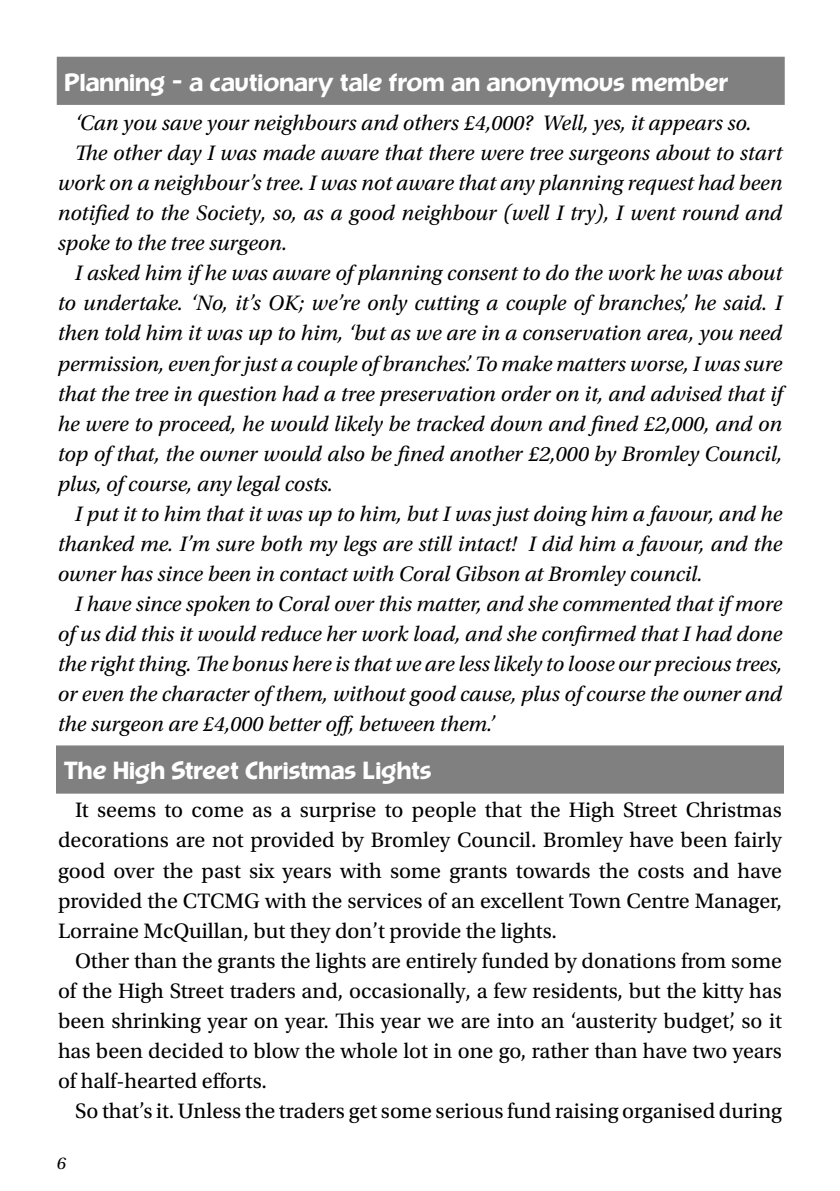
<style>
.page{position:relative;width:840px;height:1191px;background:#fff}
.page>*{position:absolute;margin:0;border:0;box-sizing:border-box;transform-origin:0 0}
.t1{font:500 26px "Burghley";color:#fff}
.t2{font:italic 22px "Utopia Std";color:#000}
.t3{font:22px/30px "Utopia Std";color:#000;text-align:justify}
.t4{font:italic 18px "Utopia Std";color:#000}
</style>
<div class="page">
<div style="left:57px;top:746px;width:725px;height:46px;background:#808080"></div>
<div style="left:58px;top:58px;width:725px;height:46px;background:#808080"></div>
<p class="t1" style="left:64px;top:68px;width:665px">Planning – a cautionary tale from an anonymous member</p>
<p class="t2" style="left:75px;top:111px;width:678px">‘Can you save your neighbours and others £4,000? Well, yes, it appears so.</p>
<p class="t2" style="left:75px;top:141px;width:708px">The other day I was made aware that there were tree surgeons about to start</p>
<p class="t2" style="left:58px;top:171px;width:725px">work on a neighbour’s tree. I was not aware that any planning request had been</p>
<p class="t2" style="left:58px;top:201px;width:725px">notified to the Society, so, as a good neighbour (well I try), I went round and</p>
<p class="t2" style="left:58px;top:231px;width:231px">spoke to the tree surgeon.</p>
<p class="t2" style="left:75px;top:261px;width:708px">I asked him if he was aware of planning consent to do the work he was about</p>
<p class="t2" style="left:58px;top:291px;width:725px">to undertake. ‘No, it’s OK; we’re only cutting a couple of branches’, he said. I</p>
<p class="t2" style="left:58px;top:321px;width:725px">then told him it was up to him, ‘but as we are in a conservation area, you need</p>
<p class="t2" style="left:58px;top:351px;width:725px">permission, even for just a couple of branches’. To make matters worse, I was sure</p>
<p class="t2" style="left:58px;top:381px;width:725px">that the tree in question had a tree preservation order on it, and advised that if</p>
<p class="t2" style="left:58px;top:411px;width:725px">he were to proceed, he would likely be tracked down and fined £2,000, and on</p>
<p class="t2" style="left:58px;top:441px;width:725px">top of that, the owner would also be fined another £2,000 by Bromley Council,</p>
<p class="t2" style="left:58px;top:471px;width:277px">plus, of course, any legal costs.</p>
<p class="t2" style="left:75px;top:501px;width:708px">I put it to him that it was up to him, but I was just doing him a favour, and he</p>
<p class="t2" style="left:58px;top:531px;width:725px">thanked me. I’m sure both my legs are still intact! I did him a favour, and the</p>
<p class="t2" style="left:58px;top:561px;width:646px">owner has since been in contact with Coral Gibson at Bromley council.</p>
<p class="t2" style="left:75px;top:591px;width:708px">I have since spoken to Coral over this matter, and she commented that if more</p>
<p class="t2" style="left:58px;top:621px;width:725px">of us did this it would reduce her work load, and she confirmed that I had done</p>
<p class="t2" style="left:58px;top:651px;width:725px">the right thing. The bonus here is that we are less likely to loose our precious trees,</p>
<p class="t2" style="left:58px;top:681px;width:725px">or even the character of them, without good cause, plus of course the owner and</p>
<p class="t2" style="left:58px;top:711px;width:438px">the surgeon are £4,000 better off, between them.’</p>
<p class="t1" style="left:64px;top:756px;width:369px">The High Street Christmas Lights</p>
<p class="t3" style="left:58px;top:795px;width:725px;text-indent:17px">It seems to come as a surprise to people that the High Street Christmas decorations are not provided by Bromley Council. Bromley have been fairly good over the past six years with some grants towards the costs and have provided the CTCMG with the services of an excellent Town Centre Manager, Lorraine McQuillan, but they don’t provide the lights.</p>
<p class="t3" style="left:58px;top:945px;width:725px;text-indent:17px">Other than the grants the lights are entirely funded by donations from some of the High Street traders and, occasionally, a few residents, but the kitty has been shrinking year on year. This year we are into an ‘austerity budget’, so it has been decided to blow the whole lot in one go, rather than have two years of half-hearted efforts.</p>
<p class="t3" style="left:75px;top:1096px;width:708px">So that’s it. Unless the traders get some serious fund raising organised during</p>
<p class="t4" style="left:57px;top:1153px;width:10px">6</p>
</div>
